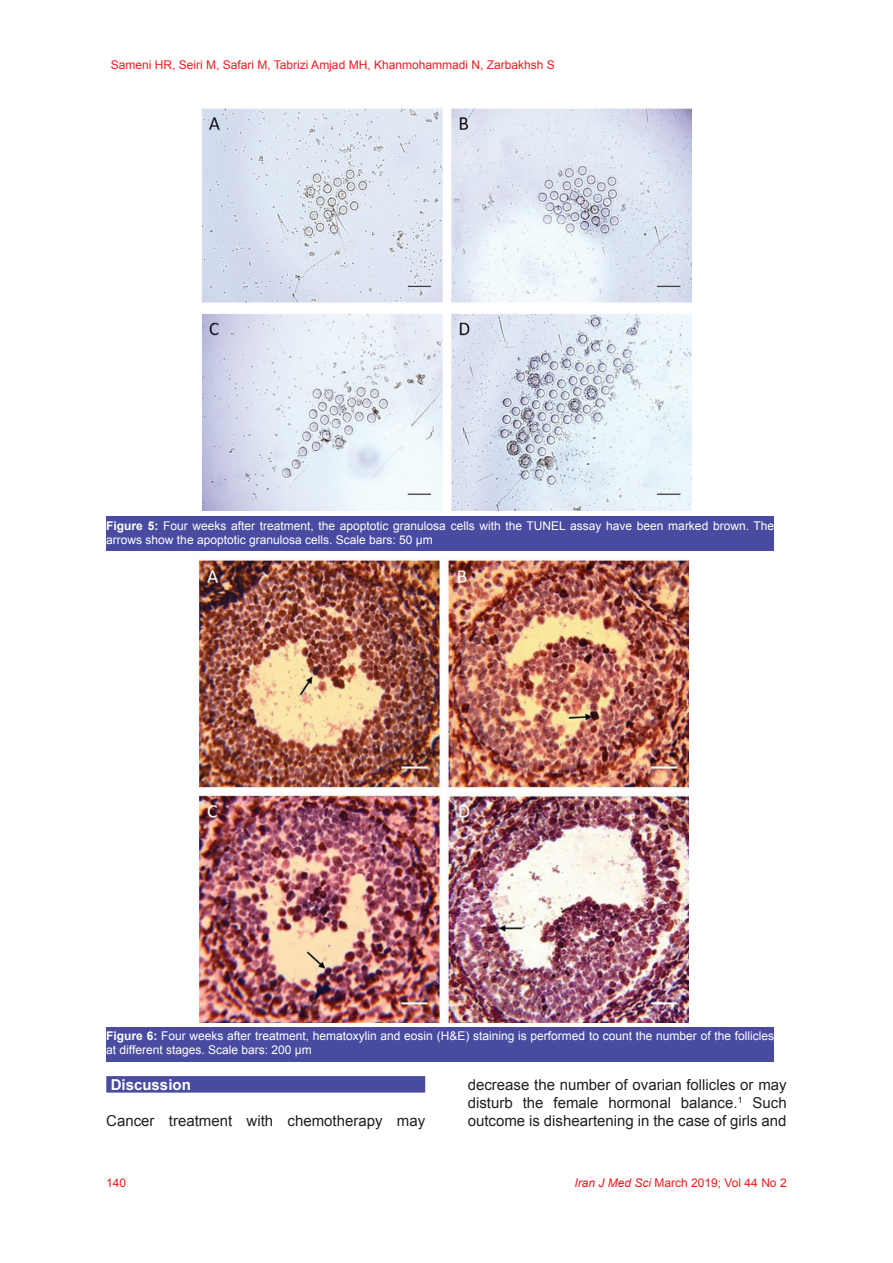
<style>
.page{position:relative;width:893px;height:1263px;background:#fff}
.page>*{position:absolute;margin:0;border:0;box-sizing:border-box;transform-origin:0 0}
.t1{font:15px/18px "Arial";color:#231f20;text-align:justify}
.t2{font:700 15px "Arial";color:#fff}
.t3{font:12px/14.4px "Arial";color:#fff}
.t4{font:12px "Arial";color:#ee1d23}
.s1{font-weight:700}
.s2{font-style:italic}
</style>
<div class="page">
<div style="left:106px;top:1076px;width:319px;height:16px;background:#484b9f"></div>
<div style="left:106px;top:1027px;width:668px;height:34px;background:#484b9f"></div>
<div style="left:106px;top:517px;width:668px;height:34px;background:#484b9f"></div>
<img style="left:201px;top:108px;width:490px;height:402px">
<img style="left:198px;top:558px;width:491px;height:464px">
<p class="t4" style="left:111px;top:57px;width:445px">Sameni HR, Seiri M, Safari M, Tabrizi Amjad MH, Khanmohammadi N, Zarbakhsh S</p>
<p class="t3" style="left:106px;top:518px;width:669px"><span class="s1">Figure 5:</span> Four weeks after treatment, the apoptotic granulosa cells with the TUNEL assay have been marked brown. The arrows show the apoptotic granulosa cells. Scale bars: 50 µm</p>
<p class="t3" style="left:106px;top:1029px;width:669px"><span class="s1">Figure 6:</span> Four weeks after treatment, hematoxylin and eosin (H&amp;E) staining is performed to count the number of the follicles at different stages. Scale bars: 200 µm</p>
<p class="t2" style="left:111px;top:1075px;width:82px">Discussion</p>
<p class="t1" style="left:106px;top:1112px;width:320px">Cancer treatment with chemotherapy may</p>
<p class="t1" style="left:468px;top:1076px;width:320px">decrease the number of ovarian follicles or may disturb the female hormonal balance.<sup>1</sup> Such outcome is disheartening in the case of girls and</p>
<p class="t4" style="left:106px;top:1175px;width:22px">140</p>
<p class="t4" style="left:575px;top:1175px;width:214px"><span class="s2">Iran J Med Sci</span> March 2019; Vol 44 No 2</p>
</div>
